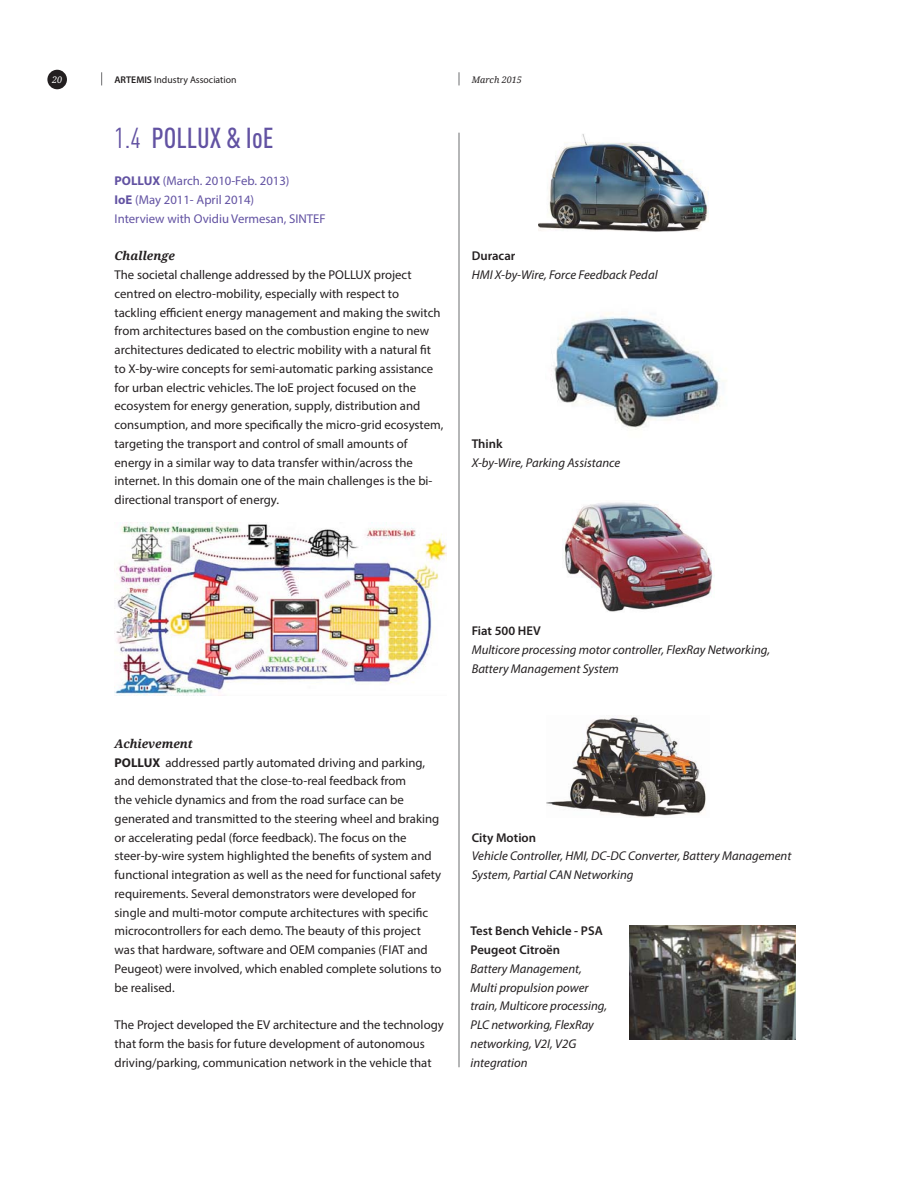
<style>
.page{position:relative;width:918px;height:1188px;background:#fff}
.page>*{position:absolute;margin:0;border:0;box-sizing:border-box;transform-origin:0 0}
.t1{font:500 28.5px "DIN Cond";color:#6252a2}
.t2{font:12.75px/18.8px "Myriad Pro";color:#231f20}
.t3{font:italic 12.75px/18.8px "Myriad Pro";color:#231f20}
.t4{font:12.75px/18.8px "Myriad Pro";color:#6252a2}
.t5{font:600 12.75px/18.8px "Myriad Pro";color:#231f20}
.t6{font:italic 700 12px "Droid Serif";color:#231f20}
.t7{font:9.75px "Myriad Pro";color:#231f20}
.t8{font:italic 9px "Droid Serif";color:#231f20}
.t9{font:italic 9px "Droid Serif";color:#fff}
.s1{font-weight:600}
.s2{font-weight:400}
.s3{font-weight:700}
</style>
<div class="page">
<hr style="left:459px;top:133px;width:1px;height:934px;background:#6d6e70">
<svg style="left:459px;top:72px;width:1px;height:13px"></svg>
<svg style="left:101px;top:72px;width:1px;height:13px"></svg>
<div style="left:47px;top:70px;width:20px;height:19px;background:#231f20;border-radius:50%"></div>
<img style="left:115px;top:523px;width:331px;height:172px">
<img style="left:547px;top:715px;width:159px;height:102px">
<img style="left:539px;top:134px;width:170px;height:98px">
<img style="left:551px;top:312px;width:174px;height:118px">
<img style="left:563px;top:502px;width:150px;height:110px">
<img style="left:630px;top:925px;width:165px;height:115px">
<p class="t9" style="left:52px;top:75px;width:12px">20</p>
<p class="t7" style="left:114px;top:76px;width:124px"><span class="s1">ARTEMIS</span> Industry Association</p>
<p class="t8" style="left:472px;top:75px;width:52px">March 2015</p>
<h1 class="t1" style="left:115px;top:121px;width:160px"><span class="s2">1.4</span> POLLUX &amp; IoE</h1>
<p class="t4" style="left:115px;top:172px;width:213px"><span class="s3">POLLUX</span> (March. 2010-Feb. 2013)<br><span class="s3">IoE</span> (May 2011- April 2014)<br>Interview with Ovidiu Vermesan, SINTEF</p>
<p class="t6" style="left:115px;top:249px;width:62px">Challenge</p>
<p class="t2" style="left:115px;top:266px;width:330px">The societal challenge addressed by the POLLUX project centred on electro-mobility, especially with respect to tackling efficient energy management and making the switch from architectures based on the combustion engine to new architectures dedicated to electric mobility with a natural fit to X-by-wire concepts for semi-automatic parking assistance for urban electric vehicles. The IoE project focused on the ecosystem for energy generation, supply, distribution and consumption, and more specifically the micro-grid ecosystem, targeting the transport and control of small amounts of energy in a similar way to data transfer within/across the internet. In this domain one of the main challenges is the bi&shy;directional transport of energy.</p>
<p class="t5" style="left:472px;top:247px;width:45px">Duracar</p>
<p class="t3" style="left:472px;top:266px;width:187px">HMI X-by-Wire, Force Feedback Pedal</p>
<p class="t5" style="left:472px;top:434px;width:32px">Think</p>
<p class="t3" style="left:472px;top:454px;width:150px">X-by-Wire, Parking Assistance</p>
<p class="t6" style="left:115px;top:737px;width:80px">Achievement</p>
<p class="t2" style="left:115px;top:754px;width:328px"><span class="s3">POLLUX</span> addressed partly automated driving and parking, and demonstrated that the close-to-real feedback from<br>the vehicle dynamics and from the road surface can be generated and transmitted to the steering wheel and braking or accelerating pedal (force feedback). The focus on the steer-by-wire system highlighted the benefits of system and functional integration as well as the need for functional safety requirements. Several demonstrators were developed for single and multi-motor compute architectures with specific microcontrollers for each demo. The beauty of this project was that hardware, software and OEM companies (FIAT and Peugeot) were involved, which enabled complete solutions to be realised.</p>
<p class="t2" style="left:115px;top:1016px;width:331px">The Project developed the EV architecture and the technology that form the basis for future development of autonomous driving/parking, communication network in the vehicle that</p>
<p class="t5" style="left:472px;top:622px;width:71px">Fiat 500 HEV</p>
<p class="t3" style="left:472px;top:641px;width:300px">Multicore processing motor controller, FlexRay Networking,<br>Battery Management System</p>
<p class="t5" style="left:472px;top:828px;width:66px">City Motion</p>
<p class="t3" style="left:472px;top:847px;width:321px">Vehicle Controller, HMI, DC-DC Converter, Battery Management<br>System, Partial CAN Networking</p>
<p class="t5" style="left:471px;top:922px;width:134px">Test Bench Vehicle - PSA<br>Peugeot Citroën</p>
<p class="t3" style="left:471px;top:960px;width:138px">Battery Management,<br>Multi propulsion power train, Multicore processing,<br>PLC networking, FlexRay networking, V2I, V2G integration</p>
</div>
